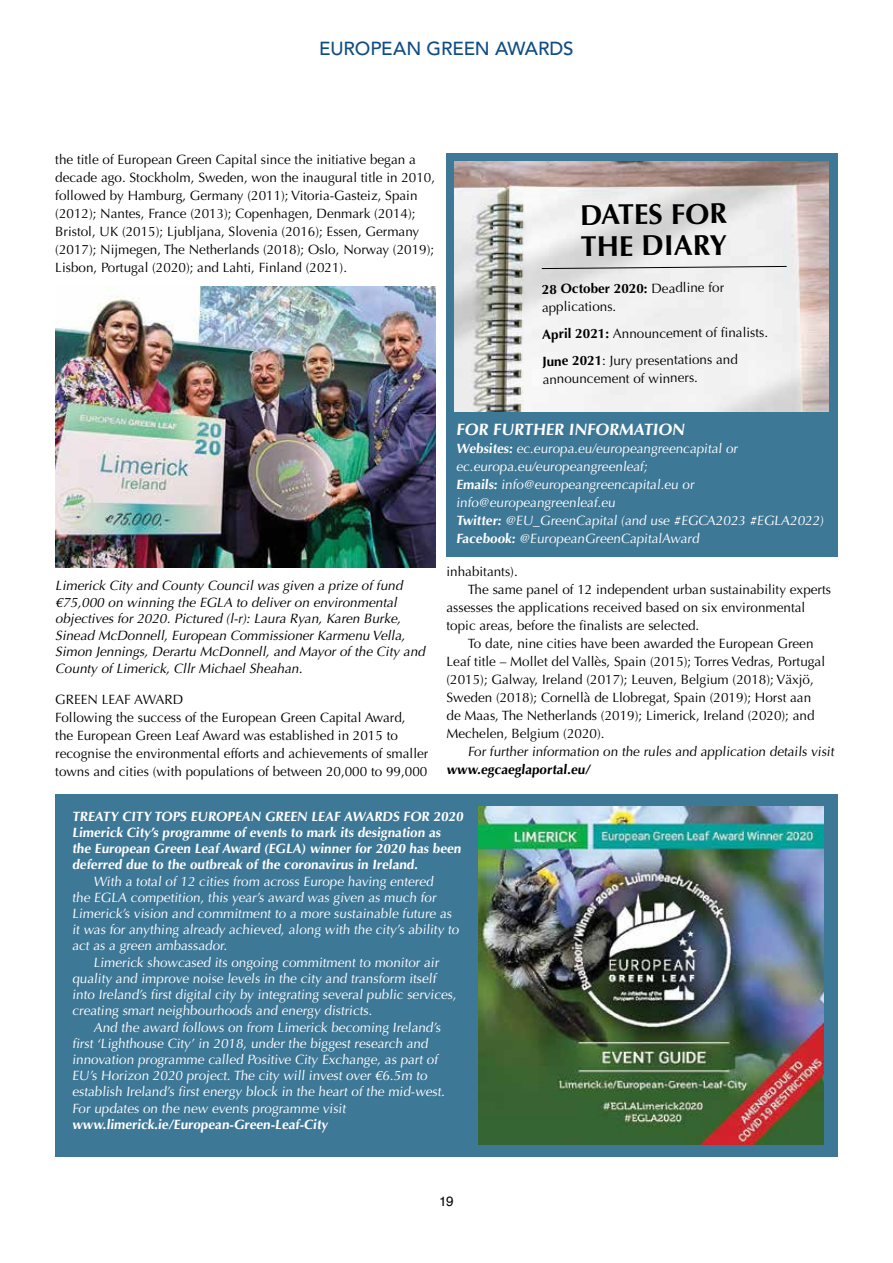
<style>
.page{position:relative;width:893px;height:1263px;background:#fff}
.page>*{position:absolute;margin:0;border:0;box-sizing:border-box;transform-origin:0 0}
.t1{font:700 28.8px/31.3px "Optima";letter-spacing:-.01em;color:#000}
.t2{font:500 18.75px "Avenir LT Std";letter-spacing:-.005em;color:#0e4c84}
.t3{font:700 16.5px "Optima";color:#fff}
.t4{font:13.5px/18px "Optima";color:#000}
.t5{font:13.5px/18px "Optima";color:#fff}
.t6{font:italic 13.5px/16.5px "Optima";color:#000}
.t7{font:700 13.5px/16.2px "Optima";color:#fff}
.t8{font:700 13.5px "Optima";color:#000}
.t9{font:13.5px "Helvetica";color:#000}
.s1{font-weight:700}
</style>
<div class="page">
<div style="left:446px;top:153px;width:392px;height:403px;background:#3e7897"></div>
<div style="left:55px;top:794px;width:783px;height:363px;background:#3e7897"></div>
<img style="left:478px;top:807px;width:345px;height:337px">
<img style="left:455px;top:161px;width:374px;height:250px">
<svg style="left:541px;top:266px;width:246px;height:3px"></svg>
<img style="left:55px;top:286px;width:381px;height:281px">
<h2 class="t2" style="left:319px;top:38px;width:256px">EUROPEAN GREEN AWARDS</h2>
<p class="t4" style="left:55px;top:151px;width:381px">the title of European Green Capital since the initiative began a decade ago. Stockholm, Sweden, won the inaugural title in 2010, followed by Hamburg, Germany (2011); Vitoria-Gasteiz, Spain (2012); Nantes, France (2013); Copenhagen, Denmark (2014); Bristol, UK (2015); Ljubljana, Slovenia (2016); Essen, Germany (2017); Nijmegen, The Netherlands (2018); Oslo, Norway (2019); Lisbon, Portugal (2020); and Lahti, Finland (2021).</p>
<h1 class="t1" style="left:580px;top:199px;width:149px">DATES FOR<br>THE DIARY</h1>
<p class="t4" style="left:542px;top:280px;width:184px"><span class="s1">28 October 2020:</span> Deadline for applications.</p>
<p class="t4" style="left:542px;top:319px;width:228px;line-height:27.3px"><span class="s1">April 2021:</span> Announcement of finalists.<br><span class="s1">June 2021</span>: Jury presentations and</p>
<p class="t4" style="left:543px;top:369px;width:157px">announcement of winners.</p>
<p class="t6" style="left:55px;top:578px;width:374px">Limerick City and County Council was given a prize of fund €75,000 on winning the EGLA to deliver on environmental objectives for 2020. Pictured (l-r): Laura Ryan, Karen Burke, Sinead McDonnell, European Commissioner Karmenu Vella, Simon Jennings, Derartu McDonnell, and Mayor of the City and County of Limerick, Cllr Michael Sheahan.</p>
<p class="t4" style="left:55px;top:691px;width:375px">GREEN LEAF AWARD<br>Following the success of the European Green Capital Award,<br>the European Green Leaf Award was established in 2015 to recognise the environmental efforts and achievements of smaller towns and cities (with populations of between 20,000 to 99,000</p>
<p class="t3" style="left:456px;top:420px;width:232px">FOR FURTHER INFORMATION</p>
<p class="t5" style="left:456px;top:440px;width:371px"><span class="s1">Websites:</span> ec.europa.eu/europeangreencapital or ec.europa.eu/europeangreenleaf;<br><span class="s1">Emails:</span> info@europeangreencapital.eu or info@europeangreenleaf.eu<br><span class="s1">Twitter:</span> @EU_GreenCapital (and use #EGCA2023 #EGLA2022)<br><span class="s1">Facebook:</span> @EuropeanGreenCapitalAward</p>
<p class="t4" style="left:446px;top:563px;width:73px">inhabitants).</p>
<p class="t4" style="left:468px;top:581px;width:365px">The same panel of 12 independent urban sustainability experts</p>
<p class="t4" style="left:446px;top:599px;width:360px">assesses the applications received based on six environmental</p>
<p class="t4" style="left:446px;top:617px;width:254px">topic areas, before the finalists are selected.</p>
<p class="t4" style="left:468px;top:635px;width:347px">To date, nine cities have been awarded the European Green</p>
<p class="t4" style="left:446px;top:653px;width:380px">Leaf title – Mollet del Vallès, Spain (2015); Torres Vedras, Portugal</p>
<p class="t4" style="left:446px;top:671px;width:369px">(2015); Galway, Ireland (2017); Leuven, Belgium (2018); Växjö,</p>
<p class="t4" style="left:446px;top:689px;width:366px">Sweden (2018); Cornellà de Llobregat, Spain (2019); Horst aan</p>
<p class="t4" style="left:446px;top:707px;width:370px">de Maas, The Netherlands (2019); Limerick, Ireland (2020); and</p>
<p class="t4" style="left:446px;top:725px;width:160px">Mechelen, Belgium (2020).</p>
<p class="t4" style="left:468px;top:743px;width:369px">For further information on the rules and application details visit</p>
<p class="t8" style="left:446px;top:762px;width:147px">www.egcaeglaportal.eu/</p>
<p class="t7" style="left:72px;top:808px;width:394px">TREATY CITY TOPS EUROPEAN GREEN LEAF AWARDS FOR 2020<br>Limerick City’s programme of events to mark its designation as the European Green Leaf Award (EGLA) winner for 2020 has been deferred due to the outbreak of the coronavirus in Ireland.</p>
<p class="t5" style="left:93px;top:872px;width:343px">With a total of 12 cities from across Europe having entered</p>
<p class="t5" style="left:72px;top:888px;width:367px">the EGLA competition, this year’s award was given as much for</p>
<p class="t5" style="left:72px;top:905px;width:383px">Limerick’s vision and commitment to a more sustainable future as</p>
<p class="t5" style="left:72px;top:921px;width:390px">it was for anything already achieved, along with the city’s ability to</p>
<p class="t5" style="left:72px;top:937px;width:158px">act as a green ambassador.</p>
<p class="t5" style="left:93px;top:953px;width:349px">Limerick showcased its ongoing commitment to monitor air</p>
<p class="t5" style="left:72px;top:969px;width:366px">quality and improve noise levels in the city and transform itself</p>
<p class="t5" style="left:72px;top:986px;width:388px">into Ireland’s first digital city by integrating several public services,</p>
<p class="t5" style="left:72px;top:1002px;width:303px">creating smart neighbourhoods and energy districts.</p>
<p class="t5" style="left:93px;top:1018px;width:351px">And the award follows on from Limerick becoming Ireland’s</p>
<p class="t5" style="left:72px;top:1034px;width:359px">first ‘Lighthouse City’ in 2018, under the biggest research and</p>
<p class="t5" style="left:72px;top:1050px;width:367px">innovation programme called Positive City Exchange, as part of</p>
<p class="t5" style="left:72px;top:1067px;width:358px">EU’s Horizon 2020 project. The city will invest over €6.5m to</p>
<p class="t5" style="left:72px;top:1083px;width:376px">establish Ireland’s first energy block in the heart of the mid-west.</p>
<p class="t5" style="left:72px;top:1099px;width:277px">For updates on the new events programme visit</p>
<p class="t7" style="left:72px;top:1116px;width:259px">www.limerick.ie/European-Green-Leaf-City</p>
<p class="t9" style="left:439px;top:1190px;width:16px">19</p>
</div>
